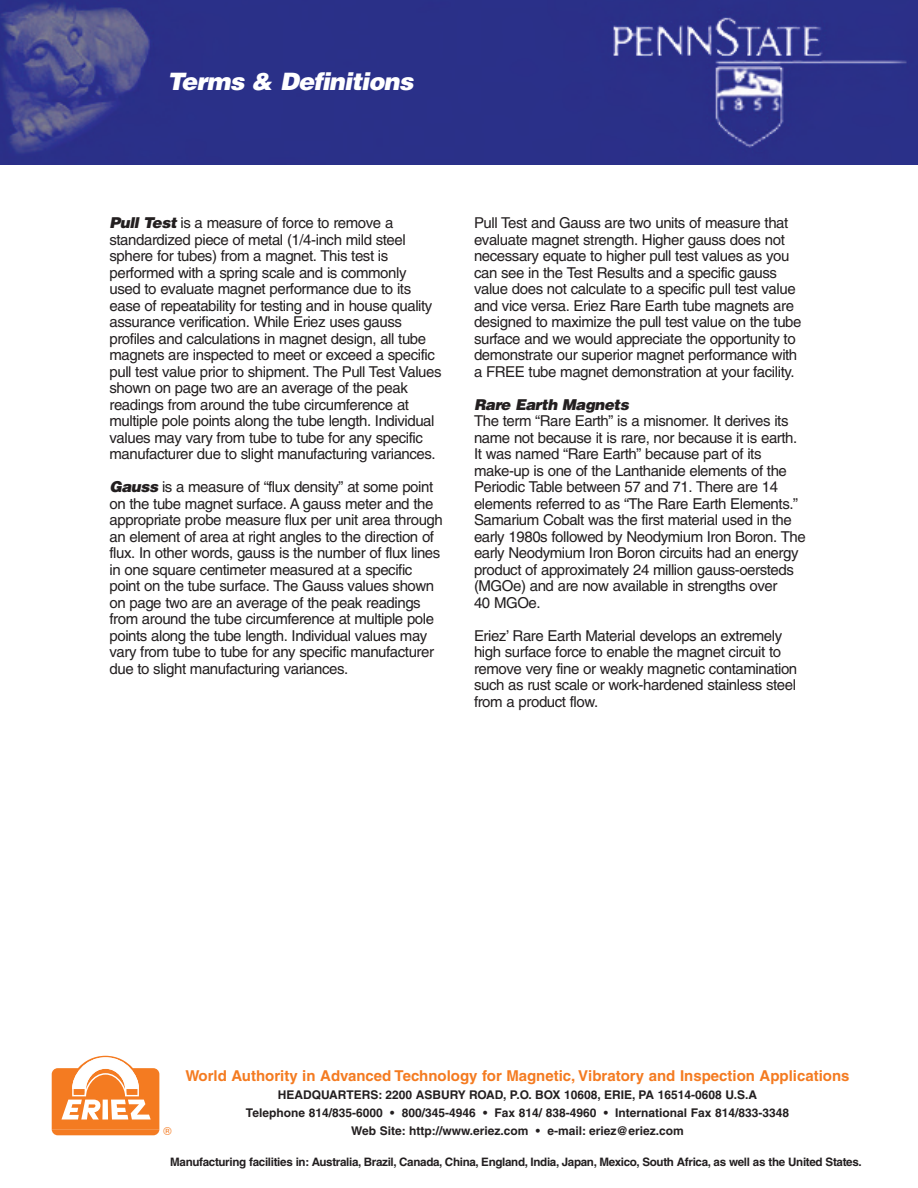
<style>
.page{position:relative;width:918px;height:1188px;background:#fff}
.page>*{position:absolute;margin:0;border:0;box-sizing:border-box;transform-origin:0 0}
.t1{font:italic 900 24px "Helvetica";letter-spacing:-.035em;color:#fff}
.t2{font:15px/16.5px "Helvetica";letter-spacing:-.03em;color:#231f20}
.t3{font:700 15px "Helvetica";color:#f47b21}
.t4{font:italic 900 15px "Helvetica";letter-spacing:-.035em;color:#231f20}
.t5{font:700 12px/18px "Helvetica";color:#231f20;text-align:center}
.t6{font:700 11.7px "Helvetica";letter-spacing:-.03em;color:#231f20}
.t7{font:10.95px "Helvetica";color:#f47b21}
.s1{font-weight:900;font-style:italic}
</style>
<div class="page">
<img style="left:0;top:0;width:918px;height:164px">
<svg style="left:52px;top:1056px;width:107px;height:79px"></svg>
<h1 class="t1" style="left:167px;top:68px;width:248px">Terms &amp; Definitions</h1>
<p class="t2" style="left:110px;top:216px;width:334px"><span class="s1">Pull Test</span> is a measure of force to remove a standardized piece of metal (1/4-inch mild steel sphere for tubes) from a magnet. This test is performed with a spring scale and is commonly<br>used to evaluate magnet performance due to its ease of repeatability for testing and in house quality assurance verification. While Eriez uses gauss profiles and calculations in magnet design, all tube magnets are inspected to meet or exceed a specific pull test value prior to shipment. The Pull Test Values shown on page two are an average of the peak readings from around the tube circumference at multiple pole points along the tube length. Individual values may vary from tube to tube for any specific manufacturer due to slight manufacturing variances.</p>
<p class="t2" style="left:110px;top:480px;width:335px"><span class="s1">Gauss</span> is a measure of “flux density” at some point on the tube magnet surface. A gauss meter and the appropriate probe measure flux per unit area through an element of area at right angles to the direction of flux. In other words, gauss is the number of flux lines in one square centimeter measured at a specific point on the tube surface. The Gauss values shown on page two are an average of the peak readings from around the tube circumference at multiple pole points along the tube length. Individual values may vary from tube to tube for any specific manufacturer due to slight manufacturing variances.</p>
<p class="t2" style="left:474px;top:216px;width:329px">Pull Test and Gauss are two units of measure that evaluate magnet strength. Higher gauss does not necessary equate to higher pull test values as you can see in the Test Results and a specific gauss value does not calculate to a specific pull test value and vice versa. Eriez Rare Earth tube magnets are designed to maximize the pull test value on the tube surface and we would appreciate the opportunity to demonstrate our superior magnet performance with a FREE tube magnet demonstration at your facility.</p>
<p class="t4" style="left:474px;top:396px;width:156px">Rare Earth Magnets</p>
<p class="t2" style="left:474px;top:414px;width:333px">The term “Rare Earth” is a misnomer. It derives its name not because it is rare, nor because it is earth.<br>It was named “Rare Earth” because part of its make-up is one of the Lanthanide elements of the Periodic Table between 57 and 71. There are 14 elements referred to as “The Rare Earth Elements.” Samarium Cobalt was the first material used in the early 1980s followed by Neodymium Iron Boron. The early Neodymium Iron Boron circuits had an energy product of approximately 24 million gauss-oersteds (MGOe) and are now available in strengths over<br>40 MGOe.</p>
<p class="t2" style="left:474px;top:629px;width:325px">Eriez’ Rare Earth Material develops an extremely high surface force to enable the magnet circuit to remove very fine or weakly magnetic contamination such as rust scale or work-hardened stainless steel from a product flow.</p>
<p class="t3" style="left:185px;top:1071px;width:666px">World Authority in Advanced Technology for Magnetic, Vibratory and Inspection Applications</p>
<p class="t5" style="left:246px;top:1087px;width:545px">HEADQUARTERS: 2200 ASBURY ROAD, P.O. BOX 10608, ERIE, PA 16514-0608 U.S.A<br>Telephone 814/835-6000 • 800/345-4946 • Fax 814/ 838-4960 • International Fax 814/833-3348</p>
<p class="t7" style="left:163px;top:1123px;width:10px">®</p>
<p class="t5" style="left:351px;top:1123px;width:334px">Web Site: http://www.eriez.com • e-mail: eriez@eriez.com</p>
<p class="t6" style="left:170px;top:1158px;width:693px">Manufacturing facilities in: Australia, Brazil, Canada, China, England, India, Japan, Mexico, South Africa, as well as the United States.</p>
</div>
